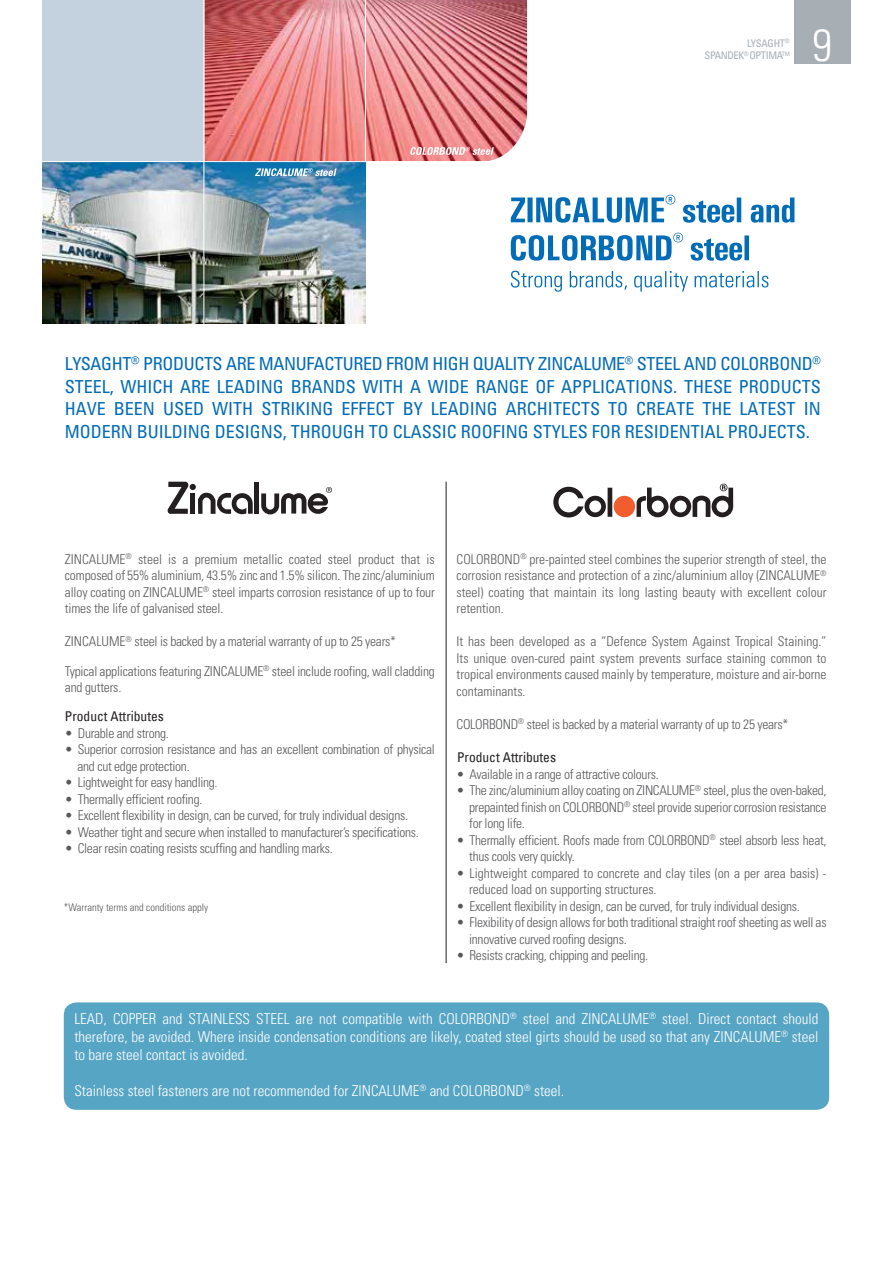
<style>
.page{position:relative;width:893px;height:1263px;background:#fff}
.page>*{position:absolute;margin:0;border:0;box-sizing:border-box;transform-origin:0 0}
.t1{font:300 condensed 45px "Univers";color:#fff}
.t2{font:condensed 18px/22.5px "Univers";color:#036cb6;text-align:justify}
.t3{font:300 condensed 15px/18px "Univers";color:#fff;text-align:justify}
.t4{font:300 condensed 13.5px/16.5px "Univers";letter-spacing:-.02em;color:#58595b;text-align:justify}
.t5{font:300 condensed 13.5px/16.5px "Univers";color:#58595b}
.t6{font:condensed 13.5px "Univers";color:#231f20}
.t7{font:300 condensed 10.5px "Univers";color:#58595b}
.t8{font:condensed 10.5px/12.6px "Univers";letter-spacing:-.04em;color:#a7afb5;text-align:right}
</style>
<div class="page">
<div style="left:794px;top:0;width:57px;height:64px;background:#a7afb5"></div>
<img style="left:205px;top:0;width:322px;height:161px">
<hr style="left:365px;top:0;width:1px;height:331px;background:#fff">
<div style="left:254px;top:482px;width:5px;height:32px;background:#231f20"></div>
<svg style="left:261px;top:487px;width:71px;height:27px"></svg>
<svg style="left:167px;top:482px;width:86px;height:32px"></svg>
<div style="left:64px;top:1002px;width:765px;height:108px;background:#57a5c4;border-radius:13px"></div>
<svg style="left:511px;top:271px;width:257px;height:21px"></svg>
<svg style="left:511px;top:233px;width:238px;height:28px"></svg>
<svg style="left:511px;top:195px;width:283px;height:28px"></svg>
<hr style="left:446px;top:482px;width:1px;height:481px;background:#231f20">
<img style="left:42px;top:162px;width:323px;height:161px">
<svg style="left:255px;top:168px;width:82px;height:8px"></svg>
<div style="left:42px;top:0;width:162px;height:162px;background:#c3d2de"></div>
<svg style="left:410px;top:147px;width:84px;height:8px"></svg>
<hr style="left:204px;top:0;width:1px;height:325px;background:#fff">
<hr style="left:36px;top:161px;width:475px;height:1px;background:#fff">
<div style="left:614px;top:496px;width:21px;height:21px;background:#f15d2f;border-radius:50%"></div>
<hr style="left:608px;top:488px;width:4px;height:29px;background:#231f20">
<svg style="left:637px;top:484px;width:96px;height:33px"></svg>
<svg style="left:553px;top:487px;width:53px;height:30px"></svg>
<p class="t8" style="left:705px;top:36px;width:87px">LYSAGHT<sup>®<br></sup>SPANDEK<sup>®</sup> OPTIMA<sup>TM</sup></p>
<h1 class="t1" style="left:812px;top:18px;width:21px">9</h1>
<p class="t2" style="left:65px;top:352px;width:758px">LYSAGHT<sup>®</sup> PRODUCTS ARE MANUFACTURED FROM HIGH QUALITY ZINCALUME<sup>®</sup> STEEL AND COLORBOND<sup>® </sup>STEEL, WHICH ARE LEADING BRANDS WITH A WIDE RANGE OF APPLICATIONS. THESE PRODUCTS HAVE BEEN USED WITH STRIKING EFFECT BY LEADING ARCHITECTS TO CREATE THE LATEST IN MODERN BUILDING DESIGNS, THROUGH TO CLASSIC ROOFING STYLES FOR RESIDENTIAL PROJECTS.</p>
<p class="t4" style="left:65px;top:551px;width:371px">ZINCALUME<sup>®</sup> steel is a premium metallic coated steel product that is composed of 55% aluminium, 43.5% zinc and 1.5% silicon. The zinc/aluminium alloy coating on ZINCALUME<sup>®</sup> steel imparts corrosion resistance of up to four times the life of galvanised steel.</p>
<p class="t4" style="left:65px;top:633px;width:333px">ZINCALUME<sup>®</sup> steel is backed by a material warranty of up to 25 years*</p>
<p class="t4" style="left:65px;top:663px;width:371px">Typical applications featuring ZINCALUME<sup>®</sup> steel include roofing, wall cladding and gutters.</p>
<p class="t6" style="left:65px;top:708px;width:100px">Product Attributes</p>
<p class="t4" style="left:65px;top:725px;width:105px">• Durable and strong.</p>
<p class="t4" style="left:77px;top:741px;width:359px;text-indent:-13px">• Superior corrosion resistance and has an excellent combination of physical and cut edge protection.</p>
<p class="t4" style="left:65px;top:774px;width:154px">• Lightweight for easy handling.</p>
<p class="t4" style="left:65px;top:791px;width:139px">• Thermally efficient roofing.</p>
<p class="t4" style="left:65px;top:807px;width:345px">• Excellent flexibility in design, can be curved, for truly individual designs.</p>
<p class="t4" style="left:65px;top:824px;width:356px">• Weather tight and secure when installed to manufacturer’s specifications.</p>
<p class="t4" style="left:65px;top:840px;width:269px">• Clear resin coating resists scuffing and handling marks.</p>
<p class="t7" style="left:64px;top:901px;width:146px">*Warranty terms and conditions apply</p>
<p class="t4" style="left:457px;top:551px;width:371px">COLORBOND<sup>®</sup> pre-painted steel combines the superior strength of steel, the corrosion resistance and protection of a zinc/aluminium alloy (ZINCALUME<sup>® </sup>steel) coating that maintain its long lasting beauty with excellent colour retention.</p>
<p class="t4" style="left:457px;top:633px;width:371px">It has been developed as a “Defence System Against Tropical Staining.” Its unique oven-cured paint system prevents surface staining common to tropical environments caused mainly by temperature, moisture and air-borne contaminants.</p>
<p class="t4" style="left:457px;top:716px;width:333px">COLORBOND<sup>®</sup> steel is backed by a material warranty of up to 25 years*</p>
<p class="t4" style="left:457px;top:766px;width:204px">• Available in a range of attractive colours.</p>
<p class="t4" style="left:469px;top:782px;width:359px;text-indent:-13px">• The zinc/aluminium alloy coating on ZINCALUME<sup>®</sup> steel, plus the oven-baked, prepainted finish on COLORBOND<sup>®</sup> steel provide superior corrosion resistance for long life.</p>
<p class="t4" style="left:469px;top:832px;width:359px;text-indent:-13px">• Thermally efficient. Roofs made from COLORBOND<sup>®</sup> steel absorb less heat, thus cools very quickly.</p>
<p class="t5" style="left:469px;top:865px;width:359px;text-indent:-13px">• Lightweight compared to concrete and clay tiles (on a per area basis) - reduced load on supporting structures.</p>
<p class="t4" style="left:457px;top:898px;width:345px">• Excellent flexibility in design, can be curved, for truly individual designs.</p>
<p class="t4" style="left:469px;top:914px;width:359px;text-indent:-13px">• Flexibility of design allows for both traditional straight roof sheeting as well as innovative curved roofing designs.</p>
<p class="t4" style="left:457px;top:947px;width:193px">• Resists cracking, chipping and peeling.</p>
<p class="t6" style="left:457px;top:748px;width:100px">Product Attributes</p>
<p class="t3" style="left:74px;top:1009px;width:745px">LEAD, COPPER and STAINLESS STEEL are not compatible with COLORBOND<sup>®</sup> steel and ZINCALUME<sup>®</sup> steel. Direct contact should therefore, be avoided. Where inside condensation conditions are likely, coated steel girts should be used so that any ZINCALUME<sup>®</sup> steel to bare steel contact is avoided.</p>
<p class="t3" style="left:74px;top:1081px;width:491px">Stainless steel fasteners are not recommended for ZINCALUME<sup>®</sup> and COLORBOND<sup>®</sup> steel.</p>
</div>
